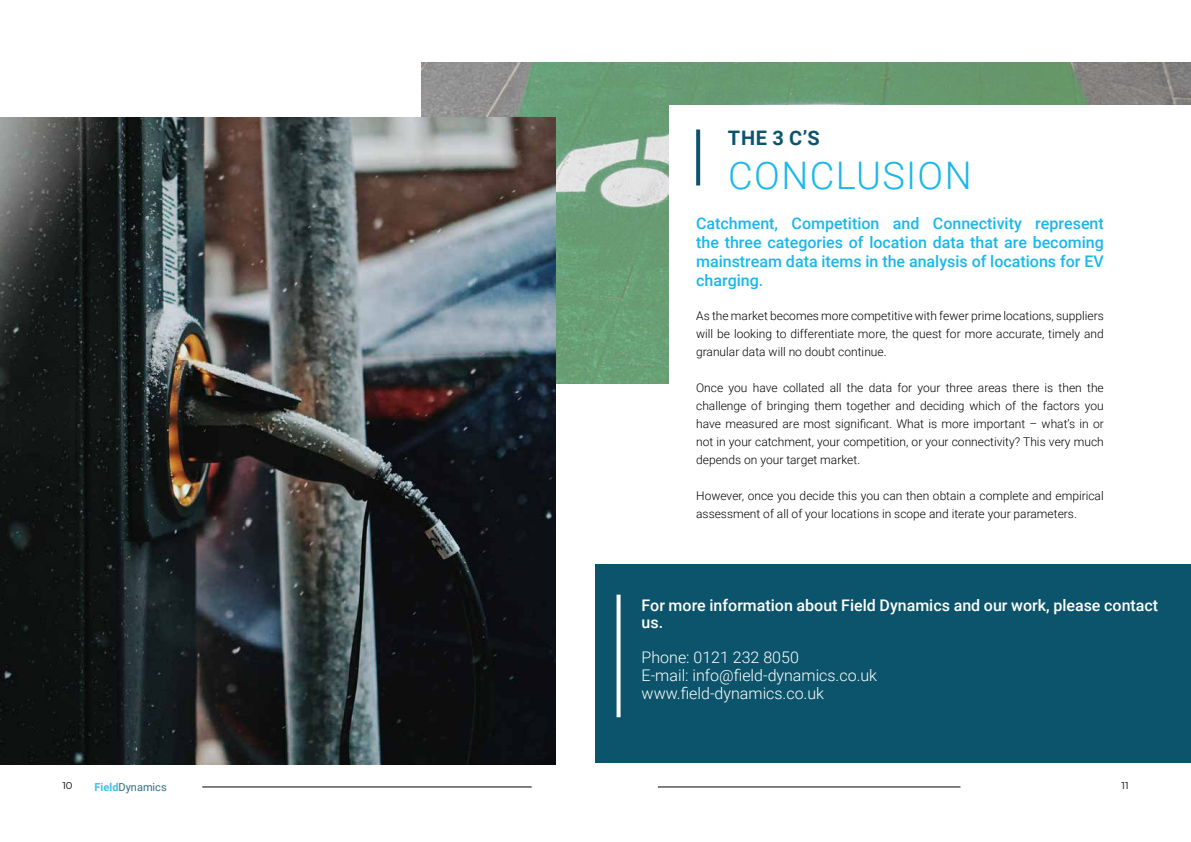
<style>
.page{position:relative;width:1191px;height:842px;background:#fff}
.page>*{position:absolute;margin:0;border:0;box-sizing:border-box;transform-origin:0 0}
.t1{font:300 38px "Roboto";letter-spacing:.035em;color:#1ab7ea}
.t2{font:700 20px "Roboto";color:#0c546b}
.t3{font:500 16px/19px "Roboto";color:#1ab7ea;text-align:justify}
.t4{font:300 16px/18px "Roboto";color:#fff}
.t5{font:500 16px/17px "Roboto";color:#fff}
.t6{font:300 12px/18px "Roboto";color:#000;text-align:justify}
.t7{font:11px "Roboto";color:#306e81}
.t8{font:10px "Montserrat";color:#000}
.s1{font-weight:700;color:#3cc2ed}
</style>
<div class="page">
<img style="left:422px;top:62px;width:769px;height:322px">
<div style="left:670px;top:105px;width:521px;height:673px;background:#fff"></div>
<svg style="left:696px;top:130px;width:4px;height:55px"></svg>
<img style="left:0;top:118px;width:556px;height:646px">
<div style="left:595px;top:564px;width:596px;height:199px;background:#0c546b"></div>
<hr style="left:202px;top:787px;width:329px;height:1px;background:#000">
<hr style="left:658px;top:787px;width:302px;height:1px;background:#000">
<svg style="left:616px;top:595px;width:4px;height:122px"></svg>
<h2 class="t2" style="left:728px;top:124px;width:93px">THE 3 C’S</h2>
<h1 class="t1" style="left:728px;top:149px;width:245px">CONCLUSION</h1>
<h3 class="t3" style="left:696px;top:213px;width:409px">Catchment, Competition and Connectivity represent the three categories of location data that are becoming mainstream data items in the analysis of locations for EV charging.</h3>
<p class="t6" style="left:696px;top:306px;width:409px">As the market becomes more competitive with fewer prime locations, suppliers will be looking to differentiate more, the quest for more accurate, timely and granular data will no doubt continue.</p>
<p class="t6" style="left:696px;top:378px;width:409px">Once you have collated all the data for your three areas there is then the challenge of bringing them together and deciding which of the factors you have measured are most significant. What is more important – what’s in or not in your catchment, your competition, or your connectivity? This very much depends on your target market.</p>
<p class="t6" style="left:696px;top:486px;width:409px">However, once you decide this you can then obtain a complete and empirical assessment of all of your locations in scope and iterate your parameters.</p>
<h3 class="t5" style="left:641px;top:597px;width:518px">For more information about Field Dynamics and our work, please contact us.</h3>
<h3 class="t4" style="left:641px;top:648px;width:237px">Phone: 0121 232 8050<br>E-mail: info@field-dynamics.co.uk www.field-dynamics.co.uk</h3>
<p class="t8" style="left:62px;top:779px;width:12px">10</p>
<p class="t7" style="left:94px;top:779px;width:74px"><span class="s1">Field</span>Dynamics</p>
<p class="t8" style="left:1121px;top:779px;width:9px">11</p>
</div>
